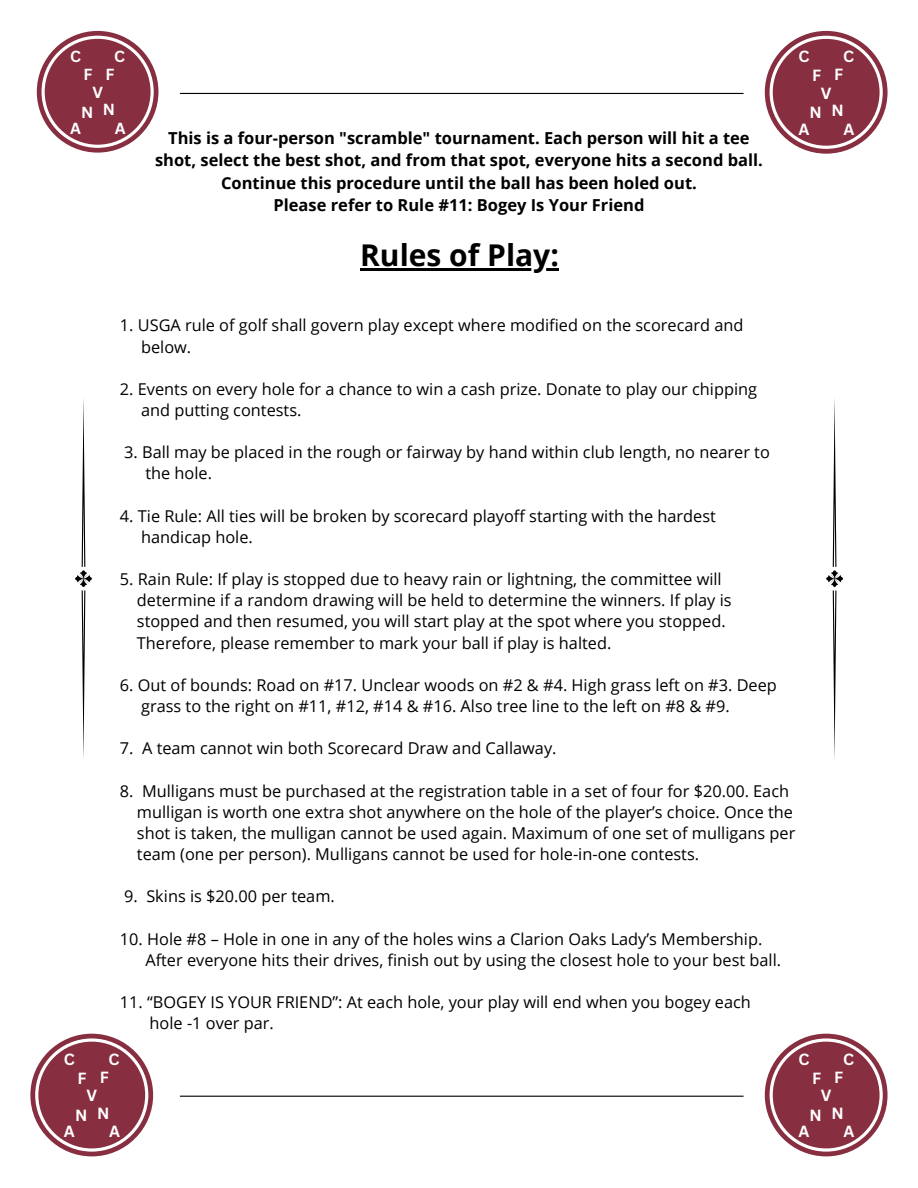
<style>
.page{position:relative;width:918px;height:1188px;background:#fff}
.page>*{position:absolute;margin:0;border:0;box-sizing:border-box;transform-origin:0 0}
.t1{font:700 30px "Open Sans";color:#000}
.t2{font:700 16.5px/22.5px "Open Sans";color:#000;text-align:center}
.t3{font:16.35px "Open Sans";color:#000}
.t4{font:700 15.75px "Canva Sans";color:#fff}
.t5{font:700 15.6px "Canva Sans";color:#fff}
</style>
<div class="page">
<hr style="left:180px;top:93px;width:564px;height:1px;background:#000">
<hr style="left:180px;top:1096px;width:564px;height:1px;background:#000">
<svg style="left:37px;top:31px;width:121px;height:122px"></svg>
<div style="left:45px;top:39px;width:106px;height:106px;background:#872e40;border-radius:50%"></div>
<svg style="left:30px;top:1034px;width:123px;height:122px"></svg>
<div style="left:38px;top:1042px;width:107px;height:106px;background:#872e40;border-radius:50%"></div>
<svg style="left:765px;top:1034px;width:123px;height:122px"></svg>
<div style="left:773px;top:1042px;width:107px;height:106px;background:#872e40;border-radius:50%"></div>
<svg style="left:765px;top:31px;width:123px;height:123px"></svg>
<div style="left:773px;top:39px;width:107px;height:107px;background:#872e40;border-radius:50%"></div>
<svg style="left:75px;top:399px;width:17px;height:360px"></svg>
<svg style="left:826px;top:399px;width:17px;height:360px"></svg>
<hr style="left:360px;top:268px;width:199px;height:3px;background:#000">
<p class="t5" style="left:70px;top:45px;width:12px">C</p>
<p class="t5" style="left:114px;top:45px;width:12px">C</p>
<p class="t4" style="left:798px;top:46px;width:13px">C</p>
<p class="t4" style="left:843px;top:45px;width:13px">C</p>
<p class="t5" style="left:84px;top:64px;width:11px">F</p>
<p class="t5" style="left:105px;top:63px;width:11px">F</p>
<p class="t4" style="left:812px;top:64px;width:11px">F</p>
<p class="t4" style="left:834px;top:64px;width:11px">F</p>
<p class="t5" style="left:92px;top:82px;width:12px">V</p>
<p class="t4" style="left:821px;top:82px;width:12px">V</p>
<p class="t5" style="left:81px;top:101px;width:14px">N</p>
<p class="t5" style="left:103px;top:99px;width:14px">N</p>
<p class="t4" style="left:810px;top:102px;width:14px">N</p>
<p class="t4" style="left:831px;top:99px;width:14px">N</p>
<p class="t5" style="left:70px;top:117px;width:12px">A</p>
<p class="t5" style="left:115px;top:117px;width:12px">A</p>
<p class="t2" style="left:155px;top:126px;width:609px">This is a four-person "scramble" tournament. Each person will hit a tee shot, select the best shot, and from that spot, everyone hits a second ball.<br>Continue this procedure until the ball has been holed out.</p>
<p class="t2" style="left:274px;top:194px;width:372px">Please refer to Rule #11: Bogey Is Your Friend</p>
<p class="t4" style="left:798px;top:118px;width:12px">A</p>
<p class="t4" style="left:843px;top:118px;width:12px">A</p>
<p class="t1" style="left:360px;top:234px;width:200px">Rules of Play:</p>
<p class="t4" style="left:64px;top:1048px;width:13px">C</p>
<p class="t4" style="left:78px;top:1067px;width:11px">F</p>
<p class="t3" style="left:120px;top:314px;width:625px">1. USGA rule of golf shall govern play except where modified on the scorecard and</p>
<p class="t3" style="left:141px;top:335px;width:52px">below.</p>
<p class="t3" style="left:120px;top:377px;width:639px">2. Events on every hole for a chance to win a cash prize. Donate to play our chipping</p>
<p class="t3" style="left:141px;top:399px;width:162px">and putting contests.</p>
<p class="t3" style="left:124px;top:441px;width:647px">3. Ball may be placed in the rough or fairway by hand within club length, no nearer to</p>
<p class="t3" style="left:145px;top:462px;width:68px">the hole.</p>
<p class="t3" style="left:120px;top:504px;width:598px">4. Tie Rule: All ties will be broken by scorecard playoff starting with the hardest</p>
<p class="t3" style="left:141px;top:525px;width:113px">handicap hole.</p>
<p class="t3" style="left:120px;top:568px;width:603px">5. Rain Rule: If play is stopped due to heavy rain or lightning, the committee will</p>
<p class="t3" style="left:137px;top:589px;width:596px">determine if a random drawing will be held to determine the winners. If play is</p>
<p class="t3" style="left:137px;top:610px;width:590px">stopped and then resumed, you will start play at the spot where you stopped.</p>
<p class="t3" style="left:137px;top:631px;width:476px">Therefore, please remember to mark your ball if play is halted.</p>
<p class="t3" style="left:120px;top:673px;width:658px">6. Out of bounds: Road on #17. Unclear woods on #2 &amp; #4. High grass left on #3. Deep</p>
<p class="t3" style="left:141px;top:695px;width:590px">grass to the right on #11, #12, #14 &amp; #16. Also tree line to the left on #8 &amp; #9.</p>
<p class="t3" style="left:120px;top:737px;width:438px">7. A team cannot win both Scorecard Draw and Callaway.</p>
<p class="t3" style="left:120px;top:779px;width:671px">8. Mulligans must be purchased at the registration table in a set of four for $20.00. Each</p>
<p class="t3" style="left:137px;top:800px;width:658px">mulligan is worth one extra shot anywhere on the hole of the player’s choice. Once the</p>
<p class="t3" style="left:137px;top:821px;width:660px">shot is taken, the mulligan cannot be used again. Maximum of one set of mulligans per</p>
<p class="t3" style="left:137px;top:843px;width:564px">team (one per person). Mulligans cannot be used for hole-in-one contests.</p>
<p class="t3" style="left:124px;top:885px;width:212px">9. Skins is $20.00 per team.</p>
<p class="t3" style="left:120px;top:927px;width:644px">10. Hole #8 – Hole in one in any of the holes wins a Clarion Oaks Lady’s Membership.</p>
<p class="t3" style="left:145px;top:948px;width:637px">After everyone hits their drives, finish out by using the closest hole to your best ball.</p>
<p class="t3" style="left:120px;top:991px;width:632px">11. “BOGEY IS YOUR FRIEND”: At each hole, your play will end when you bogey each</p>
<p class="t3" style="left:150px;top:1012px;width:126px">hole -1 over par.</p>
<p class="t4" style="left:109px;top:1048px;width:13px">C</p>
<p class="t4" style="left:798px;top:1048px;width:13px">C</p>
<p class="t4" style="left:843px;top:1048px;width:13px">C</p>
<p class="t4" style="left:100px;top:1066px;width:11px">F</p>
<p class="t4" style="left:812px;top:1067px;width:11px">F</p>
<p class="t4" style="left:834px;top:1066px;width:11px">F</p>
<p class="t4" style="left:87px;top:1085px;width:12px">V</p>
<p class="t4" style="left:821px;top:1085px;width:12px">V</p>
<p class="t4" style="left:75px;top:1104px;width:14px">N</p>
<p class="t4" style="left:97px;top:1102px;width:14px">N</p>
<p class="t4" style="left:810px;top:1104px;width:14px">N</p>
<p class="t4" style="left:831px;top:1102px;width:14px">N</p>
<p class="t4" style="left:64px;top:1121px;width:12px">A</p>
<p class="t4" style="left:109px;top:1121px;width:12px">A</p>
<p class="t4" style="left:798px;top:1121px;width:12px">A</p>
<p class="t4" style="left:843px;top:1121px;width:12px">A</p>
</div>
